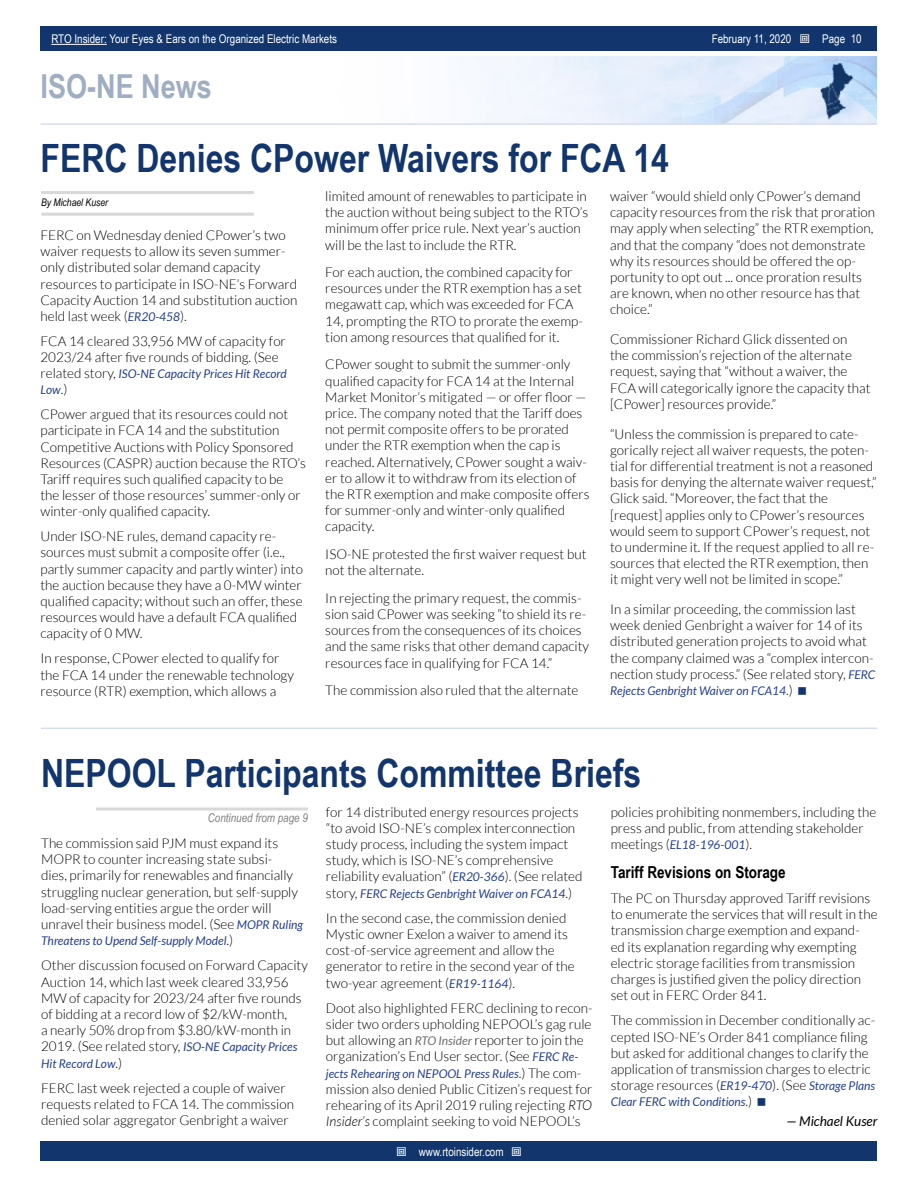
<style>
.page{position:relative;width:918px;height:1188px;background:#fff}
.page>*{position:absolute;margin:0;border:0;box-sizing:border-box;transform-origin:0 0}
.t1{font:700 39px "Arial Narrow";color:#11356c}
.t2{font:700 33px "Arial Narrow";color:#a0aec4}
.t3{font:700 16.5px "Arial Narrow";color:#000}
.t4{font:300 13.5px/16.2px "Lato";color:#000}
.t5{font:italic 13.5px "Lato";color:#000}
.t6{font:italic 12px/16.2px "Lato";color:#25408f}
.t7{font:12px "Arial Narrow";color:#fff}
.t8{font:italic 12px "Arial Narrow";color:#7f7f7f}
.t9{font:italic 10.5px "Arial Narrow";color:#000}
.s1{font-weight:400;font-style:italic;font-size:12px;color:#25408f}
.s2{font-weight:300;font-style:normal;font-size:13.5px;color:#000}
.s3{font-weight:400;font-style:italic;font-size:12px;color:#6d6e71}
.s4{font-style:italic}
</style>
<div class="page">
<div style="left:41px;top:1142px;width:836px;height:19px;background:#11356c"></div>
<div style="left:41px;top:27px;width:836px;height:24px;background:#11356c"></div>
<hr style="left:51px;top:44px;width:56px;height:1px;background:#fff">
<img style="left:474px;top:56px;width:403px;height:67px">
<hr style="left:40px;top:123px;width:837px;height:2px;background:#d6deec">
<hr style="left:41px;top:191px;width:213px;height:3px;background:#d8d8d8">
<hr style="left:41px;top:213px;width:213px;height:3px;background:#d8d8d8">
<hr style="left:96px;top:808px;width:212px;height:3px;background:#d8d8d8">
<hr style="left:41px;top:728px;width:836px;height:1px;background:#d6deec">
<p class="t7" style="left:51px;top:30px;width:287px">RTO Insider: Your Eyes &amp; Ears on the Organized Electric Markets</p>
<p class="t7" style="left:712px;top:30px;width:81px">February 11, 2020</p>
<p class="t7" style="left:822px;top:30px;width:41px">Page 10</p>
<h2 class="t2" style="left:40px;top:61px;width:173px">ISO-NE News</h2>
<h1 class="t1" style="left:40px;top:129px;width:630px">FERC Denies CPower Waivers for FCA 14</h1>
<p class="t9" style="left:41px;top:195px;width:68px">By Michael Kuser</p>
<p class="t4" style="left:610px;top:188px;width:267px">waiver “would shield only CPower’s demand capacity resources from the risk that proration may apply when selecting” the RTR exemption, and that the company “does not demonstrate why its resources should be offered the op&shy;portunity to opt out ... once proration results are known, when no other resource has that choice.”</p>
<p class="t4" style="left:610px;top:331px;width:262px">Commissioner Richard Glick dissented on<br>the commission’s rejection of the alternate request, saying that “without a waiver, the FCA will categorically ignore the capacity that [CPower] resources provide.”</p>
<p class="t4" style="left:610px;top:426px;width:268px">“Unless the commission is prepared to cate&shy;gorically reject all waiver requests, the poten&shy;tial for differential treatment is not a reasoned basis for denying the alternate waiver request,” Glick said. “Moreover, the fact that the [request] applies only to CPower’s resources would seem to support CPower’s request, not to undermine it. If the request applied to all re&shy;sources that elected the RTR exemption, then it might very well not be limited in scope.”</p>
<p class="t4" style="left:610px;top:601px;width:267px">In a similar proceeding, the commission last week denied Genbright a waiver for 14 of its distributed generation projects to avoid what the company claimed was a “complex intercon&shy;nection study process.” (See related story, <span class="s1">FERC</span></p>
<p class="t6" style="left:610px;top:683px;width:184px">Rejects Genbright Waiver on FCA14<span class="s2">.)</span></p>
<p class="t4" style="left:325px;top:188px;width:265px">limited amount of renewables to participate in the auction without being subject to the RTO’s minimum offer price rule. Next year’s auction will be the last to include the RTR.</p>
<p class="t4" style="left:325px;top:264px;width:259px">For each auction, the combined capacity for resources under the RTR exemption has a set megawatt cap, which was exceeded for FCA 14, prompting the RTO to prorate the exemp&shy;tion among resources that qualified for it.</p>
<p class="t4" style="left:325px;top:357px;width:266px">CPower sought to submit the summer-only qualified capacity for FCA 14 at the Internal Market Monitor’s mitigated — or offer floor — price. The company noted that the Tariff does not permit composite offers to be prorated under the RTR exemption when the cap is reached. Alternatively, CPower sought a waiv&shy;er to allow it to withdraw from its election of the RTR exemption and make composite offers for summer-only and winter-only qualified capacity.</p>
<p class="t4" style="left:325px;top:546px;width:263px">ISO-NE protested the first waiver request but not the alternate.</p>
<p class="t4" style="left:325px;top:590px;width:265px">In rejecting the primary request, the commis&shy;sion said CPower was seeking “to shield its re&shy;sources from the consequences of its choices and the same risks that other demand capacity resources face in qualifying for FCA 14.”</p>
<p class="t4" style="left:325px;top:682px;width:255px">The commission also ruled that the alternate</p>
<p class="t4" style="left:40px;top:227px;width:258px">FERC on Wednesday denied CPower’s two waiver requests to allow its seven summer&shy;only distributed solar demand capacity resources to participate in ISO-NE’s Forward Capacity Auction 14 and substitution auction held last week (<span class="s1">ER20-458</span>).</p>
<p class="t4" style="left:40px;top:333px;width:247px">FCA 14 cleared 33,956 MW of capacity for<br>2023/24 after five rounds of bidding. (See</p>
<p class="t6" style="left:40px;top:366px;width:248px"><span class="s2">related story,</span> ISO-NE Capacity Prices Hit Record<br>Low<span class="s2">.)</span></p>
<p class="t4" style="left:41px;top:406px;width:267px">CPower argued that its resources could not participate in FCA 14 and the substitution Competitive Auctions with Policy Sponsored Resources (CASPR) auction because the RTO’s Tariff requires such qualified capacity to be<br>the lesser of those resources’ summer-only or winter-only qualified capacity.</p>
<p class="t4" style="left:41px;top:528px;width:264px">Under ISO-NE rules, demand capacity re&shy;sources must submit a composite offer (i.e., partly summer capacity and partly winter) into the auction because they have a 0-MW winter qualified capacity; without such an offer, these resources would have a default FCA qualified capacity of 0 MW.</p>
<p class="t4" style="left:41px;top:650px;width:255px">In response, CPower elected to qualify for the FCA 14 under the renewable technology resource (RTR) exemption, which allows a</p>
<h1 class="t1" style="left:41px;top:744px;width:602px">NEPOOL Participants Committee Briefs</h1>
<p class="t8" style="left:208px;top:810px;width:102px">Continued from page 9</p>
<p class="t4" style="left:326px;top:804px;width:258px">for 14 distributed energy resources projects “to avoid ISO-NE’s complex interconnection study process, including the system impact study, which is ISO-NE’s comprehensive reliability evaluation” (<span class="s1">ER20-366</span>). (See related</p>
<p class="t6" style="left:326px;top:885px;width:248px"><span class="s2">story,</span> FERC Rejects Genbright Waiver on FCA14<span class="s2">.)</span></p>
<p class="t4" style="left:326px;top:910px;width:250px">In the second case, the commission denied Mystic owner Exelon a waiver to amend its cost-of-service agreement and allow the generator to retire in the second year of the two-year agreement (<span class="s1">ER19-1164</span>).</p>
<p class="t4" style="left:326px;top:1000px;width:268px">Doot also highlighted FERC declining to recon&shy;sider two orders upholding NEPOOL’s gag rule but allowing an <span class="s3">RTO Insider</span> reporter to join the organization’s End User sector. (See <span class="s1">FERC Re-</span></p>
<p class="t6" style="left:326px;top:1065px;width:257px">jects Rehearing on NEPOOL Press Rules<span class="s2">.) The com-</span></p>
<p class="t4" style="left:326px;top:1081px;width:268px;text-align:justify">mission also denied Public Citizen’s request for rehearing of its April 2019 ruling rejecting <span class="s4">RTO Insider’s</span> complaint seeking to void NEPOOL’s</p>
<p class="t4" style="left:611px;top:804px;width:267px">policies prohibiting nonmembers, including the press and public, from attending stakeholder</p>
<p class="t6" style="left:611px;top:837px;width:143px"><span class="s2">meetings (</span>EL18-196-001<span class="s2">).</span></p>
<p class="t3" style="left:611px;top:859px;width:176px">Tariff Revisions on Storage</p>
<p class="t4" style="left:611px;top:890px;width:268px">The PC on Thursday approved Tariff revisions to enumerate the services that will result in the transmission charge exemption and expand-<br>ed its explanation regarding why exempting electric storage facilities from transmission charges is justified given the policy direction set out in FERC Order 841.</p>
<p class="t4" style="left:611px;top:1012px;width:266px">The commission in December conditionally ac&shy;cepted ISO-NE’s Order 841 compliance filing but asked for additional changes to clarify the application of transmission charges to electric storage resources (<span class="s1">ER19-470</span>). (See <span class="s1">Storage Plans</span></p>
<p class="t6" style="left:611px;top:1094px;width:143px">Clear FERC with Conditions<span class="s2">.)</span></p>
<p class="t5" style="left:786px;top:1113px;width:93px">— Michael Kuser</p>
<p class="t4" style="left:41px;top:835px;width:264px">The commission said PJM must expand its MOPR to counter increasing state subsi-<br>dies, primarily for renewables and financially struggling nuclear generation, but self-supply load-serving entities argue the order will unravel their business model. (See <span class="s1">MOPR Ruling</span></p>
<p class="t6" style="left:41px;top:933px;width:194px">Threatens to Upend Self-supply Model<span class="s2">.)</span></p>
<p class="t4" style="left:41px;top:958px;width:268px">Other discussion focused on Forward Capacity Auction 14, which last week cleared 33,956<br>MW of capacity for 2023/24 after five rounds of bidding at a record low of $2/kW-month,<br>a nearly 50% drop from $3.80/kW-month in 2019. (See related story, <span class="s1">ISO-NE Capacity Prices</span></p>
<p class="t6" style="left:41px;top:1056px;width:83px">Hit Record Low<span class="s2">.)</span></p>
<p class="t4" style="left:41px;top:1080px;width:254px">FERC last week rejected a couple of waiver requests related to FCA 14. The commission denied solar aggregator Genbright a waiver</p>
<p class="t7" style="left:419px;top:1143px;width:86px">www.rtoinsider.com</p>
</div>
